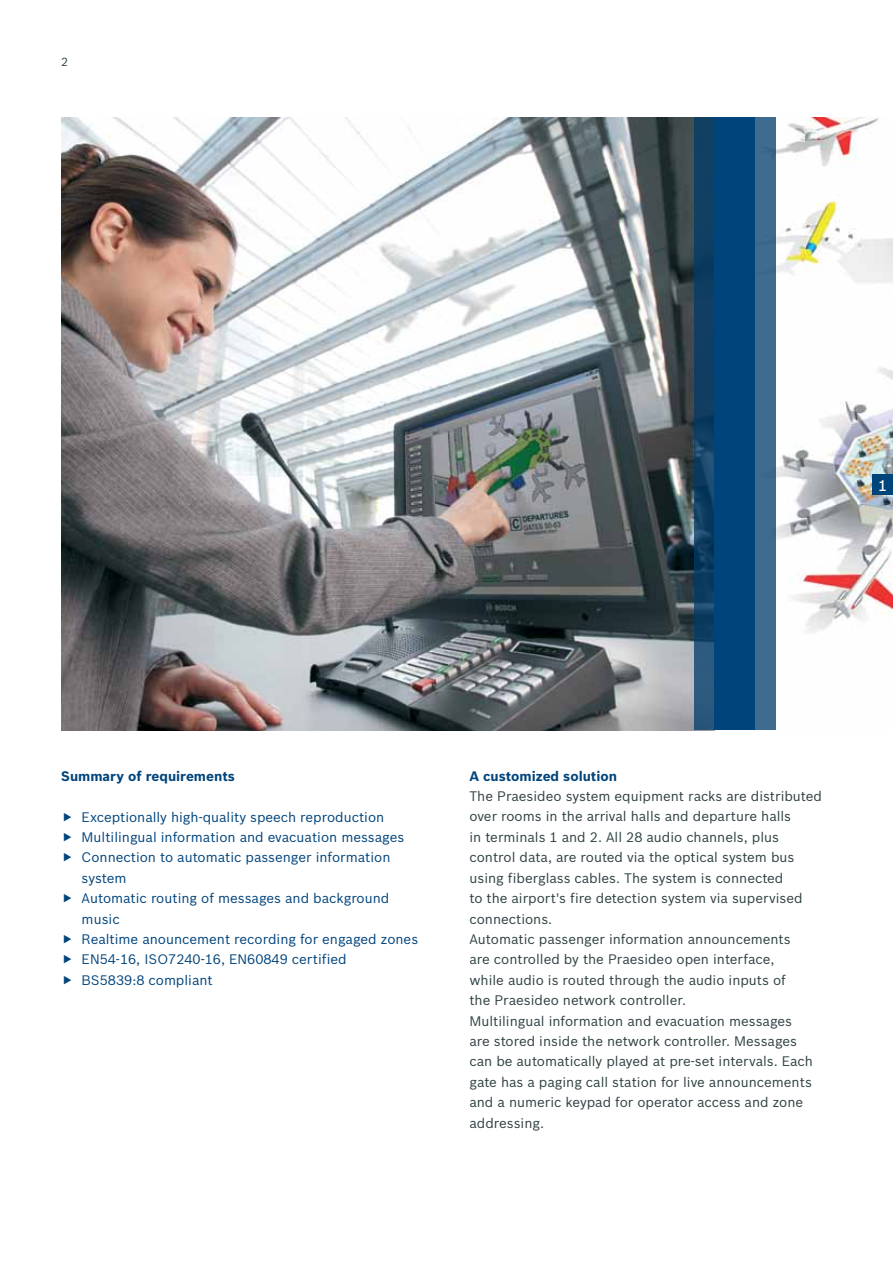
<style>
.page{position:relative;width:893px;height:1263px;background:#fff}
.page>*{position:absolute;margin:0;border:0;box-sizing:border-box;transform-origin:0 0}
.t1{font:500 15px "Bosch Sans";color:#fff}
.t2{font:13.5px/20.4px "Bosch Sans";color:#2f4043}
.t3{font:13.5px/20.4px "Bosch Sans";color:#00447c}
.t4{font:700 13.5px "Bosch Sans";color:#00447c}
.t5{font:11.55px "Bosch Sans";color:#2f4043}
</style>
<div class="page">
<img style="left:776px;top:118px;width:117px;height:515px">
<div style="left:873px;top:475px;width:20px;height:20px;background:#00447c"></div>
<img style="left:61px;top:118px;width:633px;height:612px">
<svg style="left:694px;top:118px;width:20px;height:612px;background:#134265"></svg>
<div style="left:714px;top:118px;width:41px;height:612px;background:#00447c"></div>
<div style="left:755px;top:118px;width:21px;height:612px;background:#3f6b8f"></div>
<p class="t5" style="left:61px;top:53px;width:8px">2</p>
<p class="t1" style="left:878px;top:474px;width:11px">1</p>
<p class="t4" style="left:61px;top:766px;width:175px">Summary of requirements</p>
<p class="t3" style="left:82px;top:805px;width:338px">Exceptionally high-quality speech reproduction Multilingual information and evacuation messages Connection to automatic passenger information system<br>Automatic routing of messages and background music<br>Realtime anouncement recording for engaged zones EN54-16, ISO7240-16, EN60849 certified<br>BS5839:8 compliant</p>
<p class="t4" style="left:469px;top:765px;width:149px">A customized solution</p>
<p class="t2" style="left:469px;top:785px;width:354px">The Praesideo system equipment racks are distributed over rooms in the arrival halls and departure halls<br>in terminals 1 and 2. All 28 audio channels, plus control data, are routed via the optical system bus using fiberglass cables. The system is connected<br>to the airport's fire detection system via supervised connections.<br>Automatic passenger information announcements<br>are controlled by the Praesideo open interface,<br>while audio is routed through the audio inputs of<br>the Praesideo network controller.<br>Multilingual information and evacuation messages<br>are stored inside the network controller. Messages can be automatically played at pre-set intervals. Each gate has a paging call station for live announcements and a numeric keypad for operator access and zone addressing.</p>
</div>
